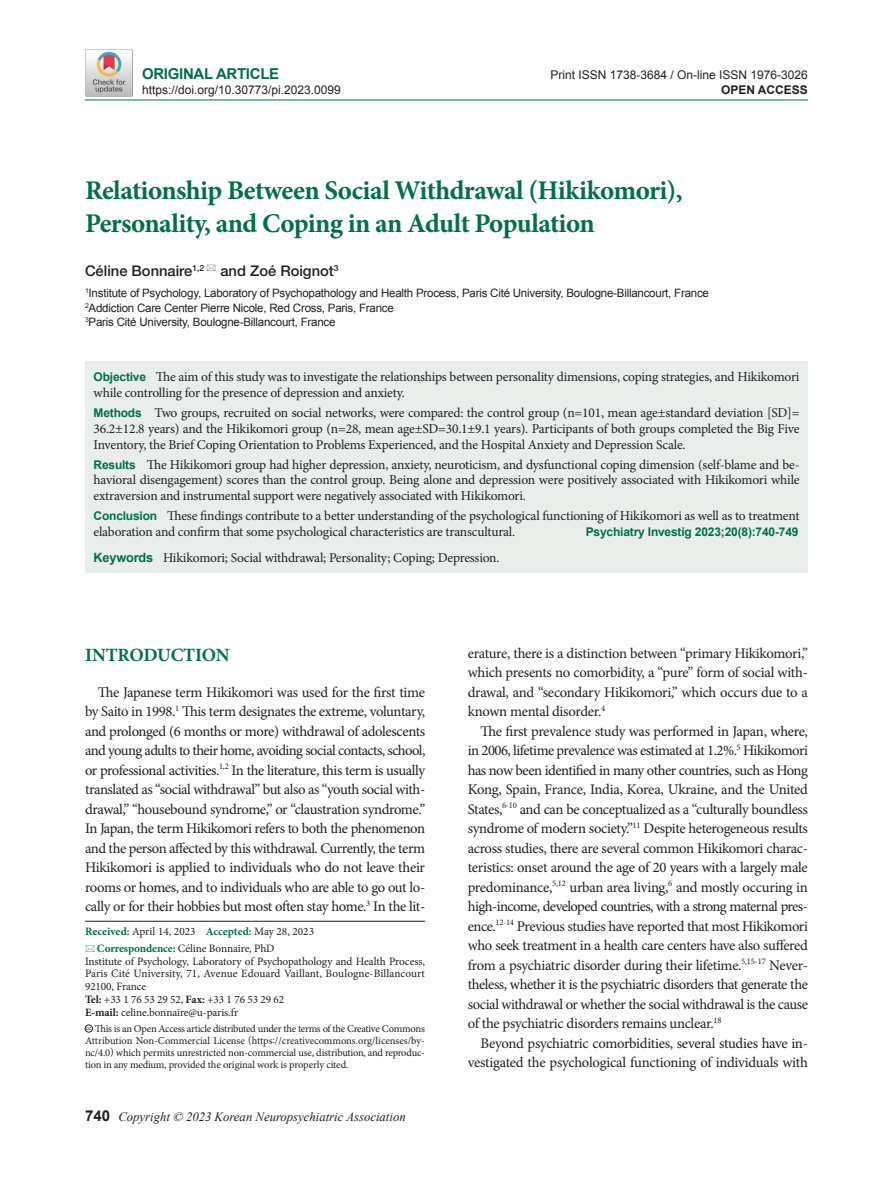
<style>
.page{position:relative;width:893px;height:1191px;background:#fff}
.page>*{position:absolute;margin:0;border:0;box-sizing:border-box;transform-origin:0 0}
.t1{font:700 27px/33px "Minion Pro";letter-spacing:-.02em;color:#006f4b}
.t2{font:700 18.75px "Minion Pro";letter-spacing:-.01em;color:#006f4b}
.t3{font:700 15px "Arial";letter-spacing:-.02em;color:#006f4b}
.t4{font:14.7px/19.5px "Minion Pro";letter-spacing:-.02em;color:#231f20;text-align:justify}
.t5{font:500 14.7px "Helvetica Neue LT Std";color:#231f20}
.t6{font:13.5px/15.8px "Minion Pro";letter-spacing:-.015em;color:#231f20}
.t7{font:italic 12.75px "Times New Roman";color:#231f20}
.t8{font:12px "Arial";color:#231f20}
.t9{font:700 12px "Arial";letter-spacing:-.015em;color:#006f4b}
.t10{font:700 12px "Arial";color:#231f20}
.t11{font:11.55px/14.2px "Arial";letter-spacing:-.02em;color:#231f20}
.t12{font:11.25px/12.8px "Minion Pro";letter-spacing:-.01em;color:#231f20}
.t13{font:10.5px/12px "Minion Pro";letter-spacing:-.015em;color:#231f20;text-align:justify}
.s1{font-family:"Arial";font-weight:700;font-size:12px;color:#006f4b}
.s2{font-family:"Arial";font-weight:700;font-size:12.75px;color:#006f4b}
.s3{font-weight:700;color:#006f4b}
.s4{font-weight:700}
.s5{font-family:"Arial";font-weight:700;font-style:normal;font-size:15px}
</style>
<div class="page">
<hr style="left:85px;top:100px;width:723px;height:1px;background:#006f4b">
<div style="left:85px;top:362px;width:723px;height:211px;background:#e9eeeb"></div>
<hr style="left:85px;top:921px;width:340px;height:1px;background:#231f20">
<div style="left:85px;top:1024px;width:8px;height:8px;border:1px solid #231f20;border-radius:50%"></div>
<img style="left:85px;top:49px;width:48px;height:48px">
<p class="t3" style="left:142px;top:64px;width:139px">ORIGINAL ARTICLE</p>
<p class="t8" style="left:142px;top:82px;width:200px">https://doi.org/10.30773/pi.2023.0099</p>
<p class="t8" style="left:550px;top:67px;width:259px">Print ISSN 1738-3684 / On-line ISSN 1976-3026</p>
<p class="t10" style="left:721px;top:82px;width:88px">OPEN ACCESS</p>
<h1 class="t1" style="left:85px;top:173px;width:599px">Relationship Between Social Withdrawal (Hikikomori),<br>Personality, and Coping in an Adult Population</h1>
<p class="t5" style="left:85px;top:262px;width:255px">Céline Bonnaire<sup>1,2</sup> and Zoé Roignot<sup>3</sup></p>
<p class="t11" style="left:85px;top:286px;width:625px"><sup>1</sup>Institute of Psychology, Laboratory of Psychopathology and Health Process, Paris Cité University, Boulogne-Billancourt, France<br><sup>2</sup>Addiction Care Center Pierre Nicole, Red Cross, Paris, France<br><sup>3</sup>Paris Cité University, Boulogne-Billancourt, France</p>
<p class="t6" style="left:94px;top:369px;width:707px"><span class="s1">Objective</span> The aim of this study was to investigate the relationships between personality dimensions, coping strategies, and Hikikomori while controlling for the presence of depression and anxiety.</p>
<p class="t6" style="left:94px;top:405px;width:707px;text-align:justify"><span class="s1">Methods</span> Two groups, recruited on social networks, were compared: the control group (n=101, mean age±standard deviation [SD]= 36.2±12.8 years) and the Hikikomori group (n=28, mean age±SD=30.1±9.1 years). Participants of both groups completed the Big Five Inventory, the Brief Coping Orientation to Problems Experienced, and the Hospital Anxiety and Depression Scale.</p>
<p class="t6" style="left:94px;top:456px;width:708px;text-align:justify"><span class="s1">Results</span> The Hikikomori group had higher depression, anxiety, neuroticism, and dysfunctional coping dimension (self-blame and be&shy;havioral disengagement) scores than the control group. Being alone and depression were positively associated with Hikikomori while extraversion and instrumental support were negatively associated with Hikikomori.</p>
<p class="t6" style="left:94px;top:508px;width:707px"><span class="s1">Conclusion</span> These findings contribute to a better understanding of the psychological functioning of Hikikomori as well as to treatment elaboration and confirm that some psychological characteristics are transcultural.</p>
<p class="t9" style="left:586px;top:523px;width:214px">Psychiatry Investig 2023;20(8):740-749</p>
<p class="t6" style="left:94px;top:550px;width:407px"><span class="s2">Keywords</span> Hikikomori; Social withdrawal; Personality; Coping; Depression.</p>
<p class="t2" style="left:85px;top:641px;width:146px">INTRODUCTION</p>
<p class="t4" style="left:85px;top:682px;width:342px;text-indent:13px">The Japanese term Hikikomori was used for the first time by Saito in 1998.<sup>1</sup> This term designates the extreme, voluntary, and prolonged (6 months or more) withdrawal of adolescents and young adults to their home, avoiding social contacts, school, or professional activities.<sup>1,2</sup> In the literature, this term is usually translated as “social withdrawal” but also as “youth social with&shy;drawal,” “housebound syndrome,” or “claustration syndrome.” In Japan, the term Hikikomori refers to both the phenomenon and the person affected by this withdrawal. Currently, the term Hikikomori is applied to individuals who do not leave their rooms or homes, and to individuals who are able to go out lo&shy;cally or for their hobbies but most often stay home.<sup>3</sup> In the lit-</p>
<p class="t12" style="left:97px;top:922px;width:219px;line-height:17px;text-indent:-12px"><span class="s3">Received:</span> April 14, 2023 <span class="s3">Accepted:</span> May 28, 2023<br><span class="s3">Correspondence:</span> Céline Bonnaire, PhD</p>
<p class="t12" style="left:85px;top:954px;width:341px">Institute of Psychology, Laboratory of Psychopathology and Health Process, Paris Cité University, 71, Avenue Edouard Vaillant, Boulogne-Billancourt 92100, France<br><span class="s4">Tel:</span> +33 1 76 53 29 52, <span class="s4">Fax:</span> +33 1 76 53 29 62<br><span class="s4">E-mail:</span> celine.bonnaire@u-paris.fr</p>
<p class="t13" style="left:85px;top:1022px;width:342px"><sup>cc</sup> This is an Open Access article distributed under the terms of the Creative Commons Attribution Non-Commercial License (https://creativecommons.org/licenses/by&shy;nc/4.0) which permits unrestricted non-commercial use, distribution, and reproduc&shy;tion in any medium, provided the original work is properly cited.</p>
<p class="t7" style="left:85px;top:1107px;width:322px"><span class="s5">740</span> Copyright © 2023 Korean Neuropsychiatric Association</p>
<p class="t4" style="left:468px;top:643px;width:342px">erature, there is a distinction between “primary Hikikomori,” which presents no comorbidity, a “pure” form of social with&shy;drawal, and “secondary Hikikomori,” which occurs due to a known mental disorder.<sup>4</sup></p>
<p class="t4" style="left:468px;top:721px;width:342px;text-indent:13px">The first prevalence study was performed in Japan, where, in 2006, lifetime prevalence was estimated at 1.2%.<sup>5</sup> Hikikomori has now been identified in many other countries, such as Hong Kong, Spain, France, India, Korea, Ukraine, and the United States,<sup>6-10</sup> and can be conceptualized as a “culturally boundless syndrome of modern society.”<sup>11</sup> Despite heterogeneous results across studies, there are several common Hikikomori charac&shy;teristics: onset around the age of 20 years with a largely male predominance,<sup>5,12</sup> urban area living,<sup>6</sup> and mostly occuring in high-income, developed countries, with a strong maternal pres&shy;ence.<sup>12-14</sup> Previous studies have reported that most Hikikomori who seek treatment in a health care centers have also suffered from a psychiatric disorder during their lifetime.<sup>5,15-17</sup> Never&shy;theless, whether it is the psychiatric disorders that generate the social withdrawal or whether the social withdrawal is the cause of the psychiatric disorders remains unclear.<sup>18</sup></p>
<p class="t4" style="left:468px;top:1033px;width:342px;text-align:right">Beyond psychiatric comorbidities, several studies have in&shy;vestigated the psychological functioning of individuals with</p>
</div>
